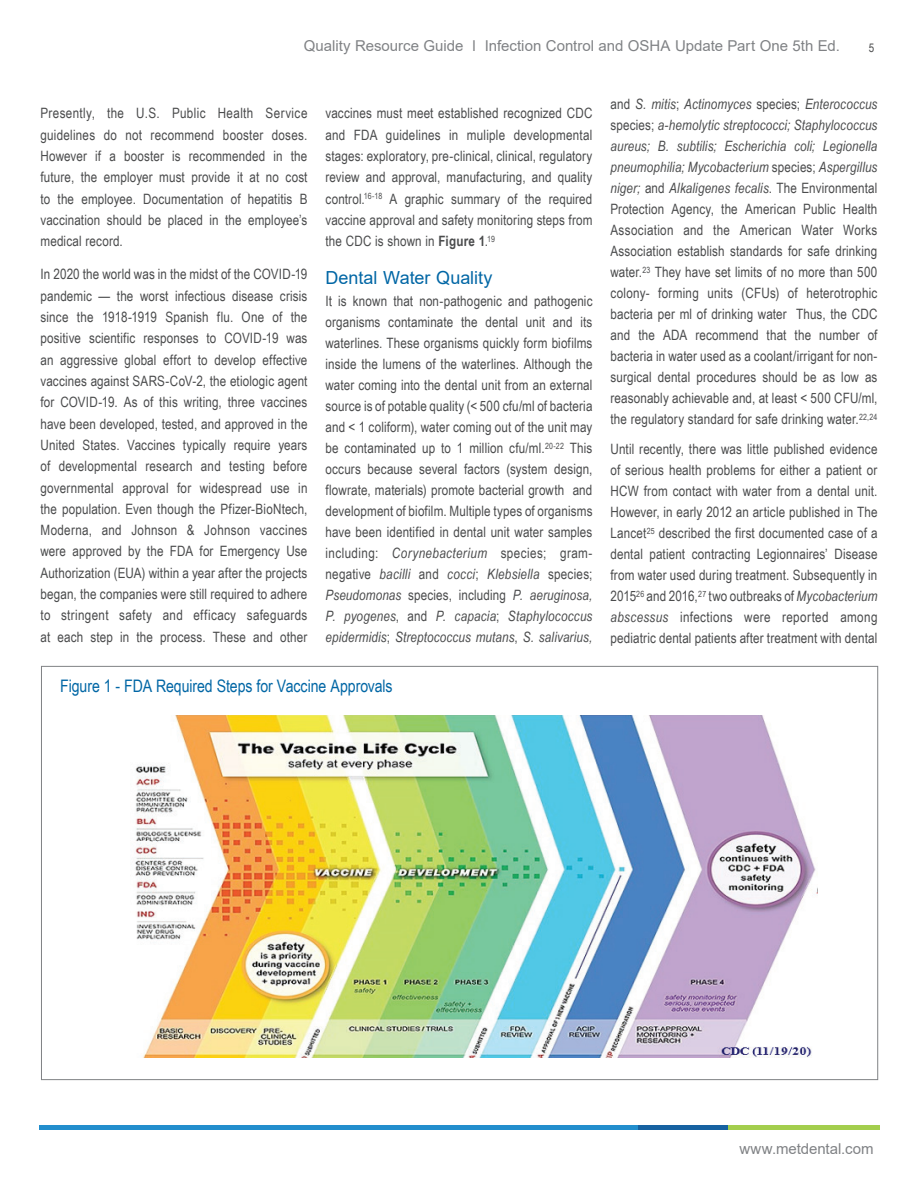
<style>
.page{position:relative;width:918px;height:1188px;background:#fff}
.page>*{position:absolute;margin:0;border:0;box-sizing:border-box;transform-origin:0 0}
.t1{font:18px "Arial";color:#0066a5}
.t2{font:17.25px "Arial Narrow";letter-spacing:-.005em;color:#0066a5}
.t3{font:15px "Arial";color:#808285}
.t4{font:14.25px/21px "Arial Narrow";letter-spacing:.01em;color:#4b4c4d;text-align:justify}
.t5{font:12px "Arial Narrow";color:#4b4c4d}
.s1{font-weight:700}
.s2{font-style:italic}
</style>
<div class="page">
<hr style="left:39px;top:1125px;width:600px;height:4px;background:#228ecd">
<hr style="left:639px;top:1125px;width:89px;height:4px;background:#1662a1">
<hr style="left:728px;top:1125px;width:152px;height:4px;background:#a3ce4d">
<div style="left:41px;top:666px;width:837px;height:414px;background:#fff;border:1px solid #808285"></div>
<img style="left:135px;top:716px;width:683px;height:342px">
<p class="t3" style="left:304px;top:36px;width:538px">Quality Resource Guide l Infection Control and OSHA Update Part One 5th Ed.</p>
<p class="t5" style="left:869px;top:39px;width:7px">5</p>
<p class="t4" style="left:40px;top:102px;width:269px">Presently, the U.S. Public Health Service guidelines do not recommend booster doses.<br>However if a booster is recommended in the future, the employer must provide it at no cost to the employee. Documentation of hepatitis B vaccination should be placed in the employee’s medical record.</p>
<p class="t4" style="left:40px;top:263px;width:269px">In 2020 the world was in the midst of the COVID-19 pandemic — the worst infectious disease crisis since the 1918-1919 Spanish flu. One of the positive scientific responses to COVID-19 was an aggressive global effort to develop effective vaccines against SARS-CoV-2, the etiologic agent for COVID-19. As of this writing, three vaccines have been developed, tested, and approved in the United States. Vaccines typically require years of developmental research and testing before governmental approval for widespread use in the population. Even though the Pfizer-BioNtech, Moderna, and Johnson &amp; Johnson vaccines were approved by the FDA for Emergency Use Authorization (EUA) within a year after the projects began, the companies were still required to adhere to stringent safety and efficacy safeguards at each step in the process. These and other</p>
<p class="t4" style="left:326px;top:102px;width:269px">vaccines must meet established recognized CDC and FDA guidelines in muliple developmental stages: exploratory, pre-clinical, clinical, regulatory review and approval, manufacturing, and quality control.<sup>16-18</sup> A graphic summary of the required vaccine approval and safety monitoring steps from the CDC is shown in <span class="s1">Figure 1</span>.<sup>19</sup></p>
<p class="t1" style="left:326px;top:265px;width:169px">Dental Water Quality</p>
<p class="t4" style="left:325px;top:290px;width:269px">It is known that non-pathogenic and pathogenic organisms contaminate the dental unit and its waterlines. These organisms quickly form biofilms inside the lumens of the waterlines. Although the water coming into the dental unit from an external source is of potable quality (&lt; 500 cfu/ml of bacteria and &lt; 1 coliform), water coming out of the unit may be contaminated up to 1 million cfu/ml.<sup>20-22</sup> This occurs because several factors (system design, flowrate, materials) promote bacterial growth and development of biofilm. Multiple types of organisms have been identified in dental unit water samples including: <span class="s2">Corynebacterium</span> species; gram&shy;negative <span class="s2">bacilli</span> and <span class="s2">cocci</span>; <span class="s2">Klebsiella</span> species; <span class="s2">Pseudomonas</span> species, including <span class="s2">P. aeruginosa, P. pyogenes</span>, and <span class="s2">P. capacia</span>; <span class="s2">Staphylococcus epidermidis</span>; <span class="s2">Streptococcus mutans</span>, <span class="s2">S. salivarius,</span></p>
<p class="t2" style="left:60px;top:673px;width:334px">Figure 1 - FDA Required Steps for Vaccine Approvals</p>
<p class="t4" style="left:610px;top:93px;width:269px">and <span class="s2">S. mitis</span>; <span class="s2">Actinomyces</span> species; <span class="s2">Enterococcus </span>species; <span class="s2">a-hemolytic streptococci; Staphylococcus aureus; B. subtilis; Escherichia coli; Legionella pneumophilia; Mycobacterium</span> species; <span class="s2">Aspergillus niger;</span> and <span class="s2">Alkaligenes fecalis</span>. The Environmental Protection Agency, the American Public Health Association and the American Water Works Association establish standards for safe drinking water.<sup>23</sup> They have set limits of no more than 500 colony- forming units (CFUs) of heterotrophic bacteria per ml of drinking water Thus, the CDC and the ADA recommend that the number of bacteria in water used as a coolant/irrigant for non&shy;surgical dental procedures should be as low as reasonably achievable and, at least &lt; 500 CFU/ml, the regulatory standard for safe drinking water.<sup>22,24</sup></p>
<p class="t4" style="left:610px;top:438px;width:269px">Until recently, there was little published evidence of serious health problems for either a patient or HCW from contact with water from a dental unit.<br>However, in early 2012 an article published in The Lancet<sup>25</sup> described the first documented case of a dental patient contracting Legionnaires’ Disease from water used during treatment. Subsequently in 2015<sup>26</sup> and 2016,<sup>27</sup> two outbreaks of <span class="s2">Mycobacterium abscessus</span> infections were reported among pediatric dental patients after treatment with dental</p>
<p class="t3" style="left:739px;top:1139px;width:136px">www.metdental.com</p>
</div>
